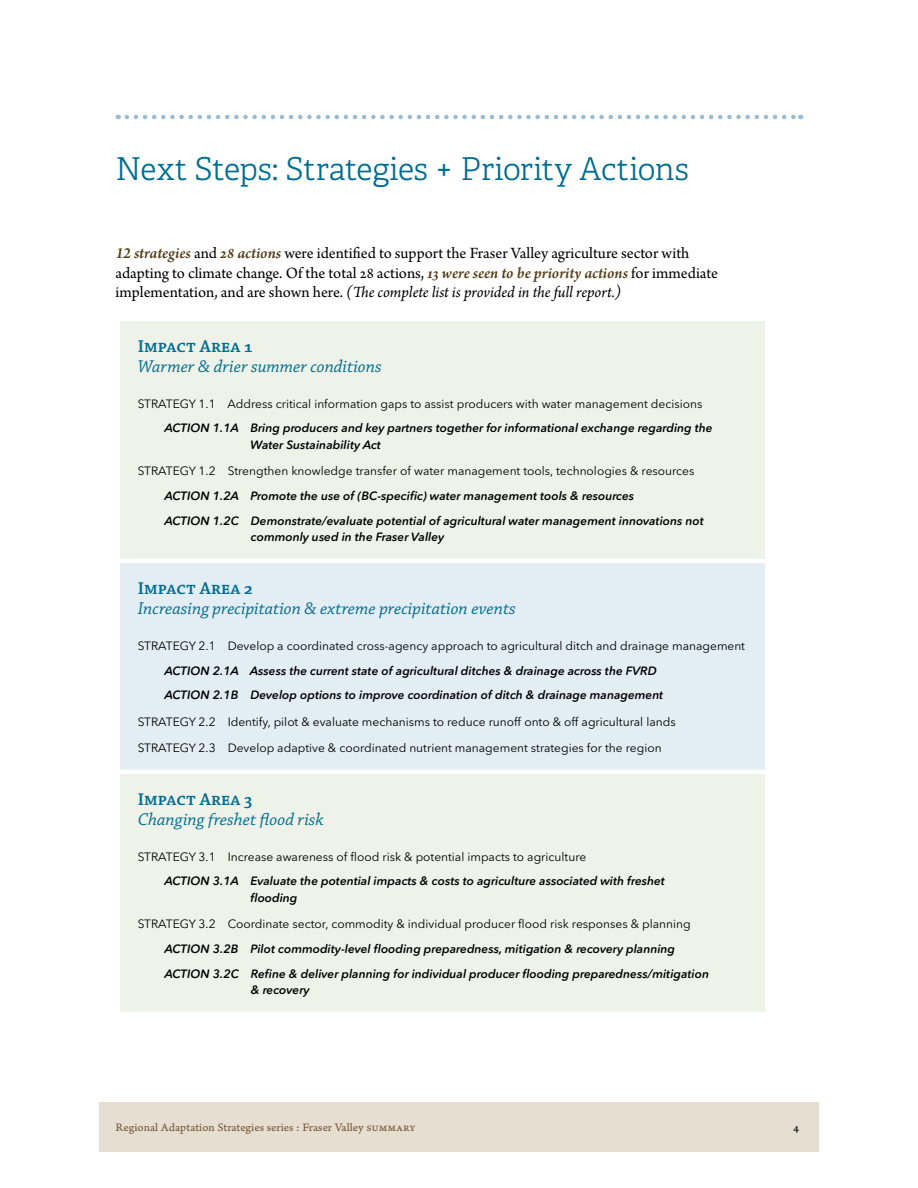
<style>
.page{position:relative;width:918px;height:1188px;background:#fff}
.page>*{position:absolute;margin:0;border:0;box-sizing:border-box;transform-origin:0 0}
.CAI_-_h1_5{font:300 31.5px "Adelle";letter-spacing:-.01em;color:#006d92}
.CAI_-_h3{font:italic 18px/19.5px "Chaparral Pro";color:#006d92}
.CAI_-_body{font:16.5px/19.5px "Arno Pro";color:#000}
.CAI_-_table_action_l{font:italic 600 12px/16.5px "Avenir Next Rounded Std";color:#000}
.CAI_-_table_body__su{font:12px "Avenir Next Rounded Std";color:#000}
.t1{font:12px "Arno Pro Caption";color:#765f3b}
.t2{font:12px "Arno Pro Caption";color:#000}
.s1{font-weight:600;font-style:italic;color:#553f18}
.s2{font-style:italic}
.s3{font-weight:600;font-style:normal}
</style>
<div class="page">
<div style="left:99px;top:1102px;width:720px;height:50px;background:#e7ded2"></div>
<div style="left:120px;top:321px;width:645px;height:691px;background:#eef2e9"></div>
<div style="left:118px;top:561px;width:649px;height:211px;background:#e3edf4"></div>
<hr style="left:116px;top:559px;width:654px;height:4px;background:#fff">
<hr style="left:116px;top:563px;width:4px;height:207px;background:#fff">
<div style="left:765px;top:563px;width:5px;height:207px;background:#fff"></div>
<hr style="left:116px;top:770px;width:654px;height:4px;background:#fff">
<svg style="left:127px;top:115px;width:674px;height:4px"></svg>
<p class="CAI_-_h1_5" style="left:116px;top:147px;width:575px">Next Steps: Strategies + Priority Actions</p>
<p class="CAI_-_body" style="left:116px;top:244px;width:604px"><span class="s1">12 strategies</span> and <span class="s1">28 actions</span> were identified to support the Fraser Valley agriculture sector with adapting to climate change. Of the total 28 actions, <span class="s1">13 were seen to be priority actions</span> for immediate implementation, and are shown here. <span class="s2">(The complete list is provided in the full report.)</span></p>
<p class="CAI_-_h3" style="left:138px;top:337px;width:245px"><span class="s3">Impact Area 1<br></span>Warmer &amp; drier summer conditions</p>
<p class="CAI_-_table_body__su" style="left:138px;top:396px;width:566px">STRATEGY 1.1 Address critical information gaps to assist producers with water management decisions</p>
<p class="CAI_-_table_action_l" style="left:250px;top:420px;width:464px;text-indent:-86px">ACTION 1.1A Bring producers and key partners together for informational exchange regarding the<br>Water Sustainability Act</p>
<p class="CAI_-_table_body__su" style="left:138px;top:464px;width:558px">STRATEGY 1.2 Strengthen knowledge transfer of water management tools, technologies &amp; resources</p>
<p class="CAI_-_table_action_l" style="left:165px;top:487px;width:471px">ACTION 1.2A Promote the use of (BC-specific) water management tools &amp; resources</p>
<p class="CAI_-_table_action_l" style="left:251px;top:512px;width:454px;text-indent:-86px">ACTION 1.2C Demonstrate/evaluate potential of agricultural water management innovations not commonly used in the Fraser Valley</p>
<p class="CAI_-_h3" style="left:138px;top:580px;width:380px"><span class="s3">Impact Area 2<br></span>Increasing precipitation &amp; extreme precipitation events</p>
<p class="CAI_-_table_body__su" style="left:138px;top:638px;width:609px">STRATEGY 2.1 Develop a coordinated cross-agency approach to agricultural ditch and drainage management</p>
<p class="CAI_-_table_action_l" style="left:165px;top:662px;width:494px">ACTION 2.1A Assess the current state of agricultural ditches &amp; drainage across the FVRD</p>
<p class="CAI_-_table_action_l" style="left:165px;top:687px;width:500px">ACTION 2.1B Develop options to improve coordination of ditch &amp; drainage management</p>
<p class="CAI_-_table_body__su" style="left:138px;top:714px;width:540px">STRATEGY 2.2 Identify, pilot &amp; evaluate mechanisms to reduce runoff onto &amp; off agricultural lands</p>
<p class="CAI_-_table_body__su" style="left:138px;top:740px;width:525px">STRATEGY 2.3 Develop adaptive &amp; coordinated nutrient management strategies for the region</p>
<p class="CAI_-_h3" style="left:138px;top:790px;width:187px"><span class="s3">Impact Area 3<br></span>Changing freshet flood risk</p>
<p class="CAI_-_table_body__su" style="left:138px;top:849px;width:450px">STRATEGY 3.1 Increase awareness of flood risk &amp; potential impacts to agriculture</p>
<p class="CAI_-_table_action_l" style="left:250px;top:873px;width:416px;text-indent:-86px">ACTION 3.1A Evaluate the potential impacts &amp; costs to agriculture associated with freshet flooding</p>
<p class="CAI_-_table_body__su" style="left:138px;top:917px;width:554px">STRATEGY 3.2 Coordinate sector, commodity &amp; individual producer flood risk responses &amp; planning</p>
<p class="CAI_-_table_action_l" style="left:165px;top:940px;width:512px">ACTION 3.2B Pilot commodity-level flooding preparedness, mitigation &amp; recovery planning</p>
<p class="CAI_-_table_action_l" style="left:251px;top:965px;width:460px;text-indent:-86px">ACTION 3.2C Refine &amp; deliver planning for individual producer flooding preparedness/mitigation &amp; recovery</p>
<p class="t1" style="left:116px;top:1121px;width:302px">Regional Adaptation Strategies series : Fraser Valley summary</p>
<p class="t2" style="left:793px;top:1121px;width:8px">4</p>
</div>
